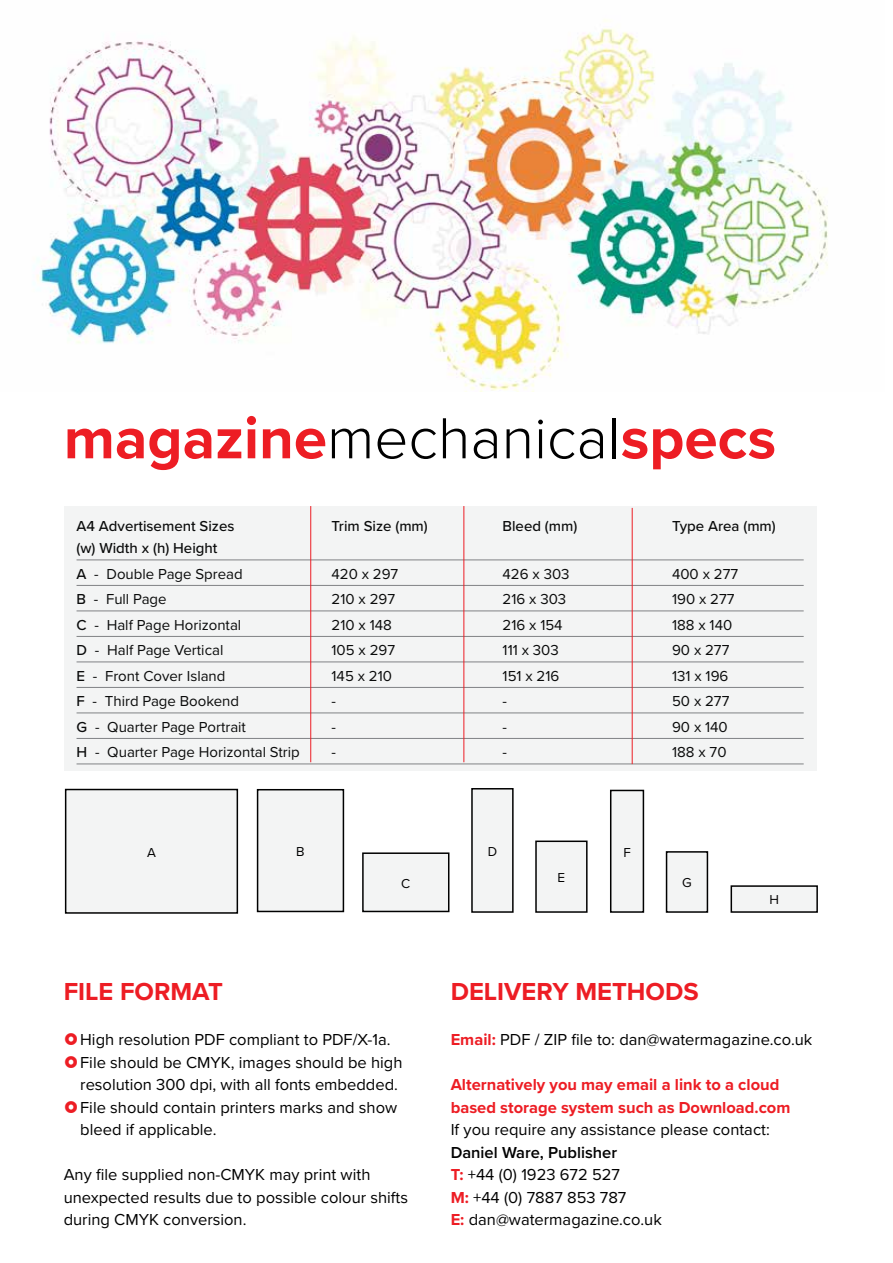
<style>
.page{position:relative;width:893px;height:1263px;background:#fff}
.page>*{position:absolute;margin:0;border:0;box-sizing:border-box;transform-origin:0 0}
.t1{font:700 60px "Proxima Nova";color:#ed1d24}
.t2{font:700 25.5px "Proxima Nova";color:#ed1d24}
.t3{font:16.5px/22.5px "Proxima Nova";color:#000}
.t4{font:700 16.5px/22.5px "Proxima Nova";color:#ed1d24}
.t5{font:15px "Proxima Nova";color:#0a0b0b}
.t6{font:500 15px/25.5px "Proxima Nova";color:#0a0b0b}
.t7{font:13.35px "Proxima Nova";color:#000}
.s1{font-weight:300;color:#000}
.s2{font-weight:400}
.s3{font-weight:500}
.s4{font-weight:700;color:#ed1d24}
.s5{font-weight:600}
</style>
<div class="page">
<img style="left:37px;top:19px;width:791px;height:372px">
<div style="left:258px;top:790px;width:85px;height:121px;background:#f3f4f4"></div>
<div style="left:257px;top:789px;width:87px;height:123px;border:2px solid #000"></div>
<div style="left:363px;top:853px;width:86px;height:58px;background:#f3f4f4"></div>
<div style="left:362px;top:852px;width:87px;height:60px;border:2px solid #000"></div>
<div style="left:472px;top:789px;width:41px;height:123px;background:#f3f4f4"></div>
<div style="left:471px;top:788px;width:43px;height:125px;border:2px solid #000"></div>
<div style="left:536px;top:841px;width:51px;height:71px;background:#f3f4f4"></div>
<div style="left:535px;top:840px;width:53px;height:73px;border:2px solid #000"></div>
<div style="left:611px;top:790px;width:32px;height:122px;background:#f3f4f4"></div>
<div style="left:610px;top:790px;width:34px;height:123px;border:2px solid #000"></div>
<div style="left:666px;top:852px;width:41px;height:60px;background:#f3f4f4"></div>
<div style="left:666px;top:851px;width:42px;height:62px;border:2px solid #000"></div>
<div style="left:731px;top:886px;width:86px;height:26px;background:#f3f4f4"></div>
<div style="left:731px;top:885px;width:87px;height:28px;border:2px solid #000"></div>
<div style="left:64px;top:506px;width:752px;height:265px;background:#f3f4f4"></div>
<hr style="left:77px;top:559px;width:727px;height:1px;background:#808285">
<hr style="left:77px;top:585px;width:727px;height:1px;background:#808285">
<hr style="left:77px;top:610px;width:727px;height:1px;background:#808285">
<hr style="left:77px;top:636px;width:727px;height:1px;background:#808285">
<hr style="left:77px;top:661px;width:727px;height:1px;background:#808285">
<hr style="left:77px;top:687px;width:727px;height:1px;background:#808285">
<hr style="left:77px;top:712px;width:727px;height:1px;background:#808285">
<hr style="left:77px;top:738px;width:727px;height:1px;background:#808285">
<hr style="left:77px;top:763px;width:727px;height:1px;background:#808285">
<hr style="left:310px;top:506px;width:1px;height:256px;background:#ed1d24">
<hr style="left:463px;top:506px;width:1px;height:256px;background:#ed1d24">
<hr style="left:632px;top:508px;width:1px;height:256px;background:#ed1d24">
<div style="left:66px;top:789px;width:171px;height:124px;background:#f3f4f4"></div>
<div style="left:65px;top:789px;width:173px;height:125px;border:2px solid #000"></div>
<h1 class="t1" style="left:64px;top:394px;width:714px">magazine<span class="s1">mechanical</span>specs</h1>
<p class="t6" style="left:77px;top:512px;width:159px">A4 Advertisement Sizes</p>
<p class="t6" style="left:332px;top:512px;width:98px">Trim Size (mm)</p>
<p class="t6" style="left:503px;top:512px;width:76px">Bleed (mm)</p>
<p class="t6" style="left:672px;top:512px;width:105px">Type Area (mm)</p>
<p class="t6" style="left:77px;top:535px;width:168px">(w) Width x (h) Height<br>A <span class="s2">- Double Page Spread</span></p>
<p class="t5" style="left:332px;top:562px;width:68px">420 x 297</p>
<p class="t5" style="left:503px;top:562px;width:68px">426 x 303</p>
<p class="t5" style="left:672px;top:562px;width:68px">400 x 277</p>
<p class="t5" style="left:77px;top:588px;width:92px"><span class="s3">B</span> - Full Page</p>
<p class="t5" style="left:332px;top:588px;width:65px">210 x 297</p>
<p class="t5" style="left:503px;top:588px;width:65px">216 x 303</p>
<p class="t5" style="left:672px;top:588px;width:64px">190 x 277</p>
<p class="t5" style="left:77px;top:613px;width:166px"><span class="s3">C</span> - Half Page Horizontal</p>
<p class="t5" style="left:332px;top:613px;width:62px">210 x 148</p>
<p class="t5" style="left:503px;top:613px;width:62px">216 x 154</p>
<p class="t5" style="left:672px;top:613px;width:62px">188 x 140</p>
<p class="t5" style="left:77px;top:639px;width:148px"><span class="s3">D</span> - Half Page Vertical</p>
<p class="t5" style="left:332px;top:639px;width:65px">105 x 297</p>
<p class="t5" style="left:503px;top:639px;width:58px">111 x 303</p>
<p class="t5" style="left:672px;top:639px;width:59px">90 x 277</p>
<p class="t5" style="left:77px;top:664px;width:150px"><span class="s3">E</span> - Front Cover Island</p>
<p class="t5" style="left:332px;top:664px;width:62px">145 x 210</p>
<p class="t5" style="left:503px;top:664px;width:58px">151 x 216</p>
<p class="t5" style="left:672px;top:664px;width:58px">131 x 196</p>
<p class="t5" style="left:77px;top:690px;width:164px"><span class="s3">F</span> - Third Page Bookend</p>
<p class="t5" style="left:332px;top:690px;width:6px">-</p>
<p class="t5" style="left:503px;top:690px;width:6px">-</p>
<p class="t5" style="left:672px;top:690px;width:59px">50 x 277</p>
<p class="t5" style="left:77px;top:715px;width:171px"><span class="s3">G</span> - Quarter Page Portrait</p>
<p class="t5" style="left:332px;top:715px;width:6px">-</p>
<p class="t5" style="left:503px;top:715px;width:6px">-</p>
<p class="t5" style="left:672px;top:715px;width:57px">90 x 140</p>
<p class="t5" style="left:77px;top:741px;width:225px"><span class="s3">H</span> - Quarter Page Horizontal Strip</p>
<p class="t5" style="left:332px;top:741px;width:6px">-</p>
<p class="t5" style="left:503px;top:741px;width:6px">-</p>
<p class="t5" style="left:672px;top:741px;width:56px">188 x 70</p>
<p class="t7" style="left:147px;top:842px;width:10px">A</p>
<p class="t7" style="left:296px;top:841px;width:10px">B</p>
<p class="t7" style="left:488px;top:841px;width:11px">D</p>
<p class="t7" style="left:623px;top:842px;width:9px">F</p>
<p class="t7" style="left:401px;top:873px;width:11px">C</p>
<p class="t7" style="left:558px;top:867px;width:9px">E</p>
<p class="t7" style="left:682px;top:873px;width:11px">G</p>
<p class="t7" style="left:769px;top:890px;width:11px">H</p>
<h2 class="t2" style="left:64px;top:973px;width:161px">FILE FORMAT</h2>
<p class="t3" style="left:80px;top:1028px;width:324px">High resolution PDF compliant to PDF/X-1a.<br>File should be CMYK, images should be high resolution 300 dpi, with all fonts embedded.<br>File should contain printers marks and show bleed if applicable.</p>
<p class="t3" style="left:64px;top:1163px;width:346px">Any file supplied non-CMYK may print with unexpected results due to possible colour shifts during CMYK conversion.</p>
<h2 class="t2" style="left:451px;top:973px;width:249px">DELIVERY METHODS</h2>
<p class="t3" style="left:451px;top:1028px;width:363px"><span class="s4">Email:</span> PDF / ZIP file to: dan@watermagazine.co.uk</p>
<p class="t4" style="left:451px;top:1073px;width:341px">Alternatively you may email a link to a cloud based storage system such as Download.com</p>
<p class="t3" style="left:451px;top:1118px;width:321px">If you require any assistance please contact:</p>
<p class="t3" style="left:451px;top:1140px;width:213px"><span class="s5">Daniel Ware, Publisher<br></span><span class="s4">T:</span> +44 (0) 1923 672 527<br><span class="s4">M:</span> +44 (0) 7887 853 787<br><span class="s4">E:</span> dan@watermagazine.co.uk</p>
</div>
